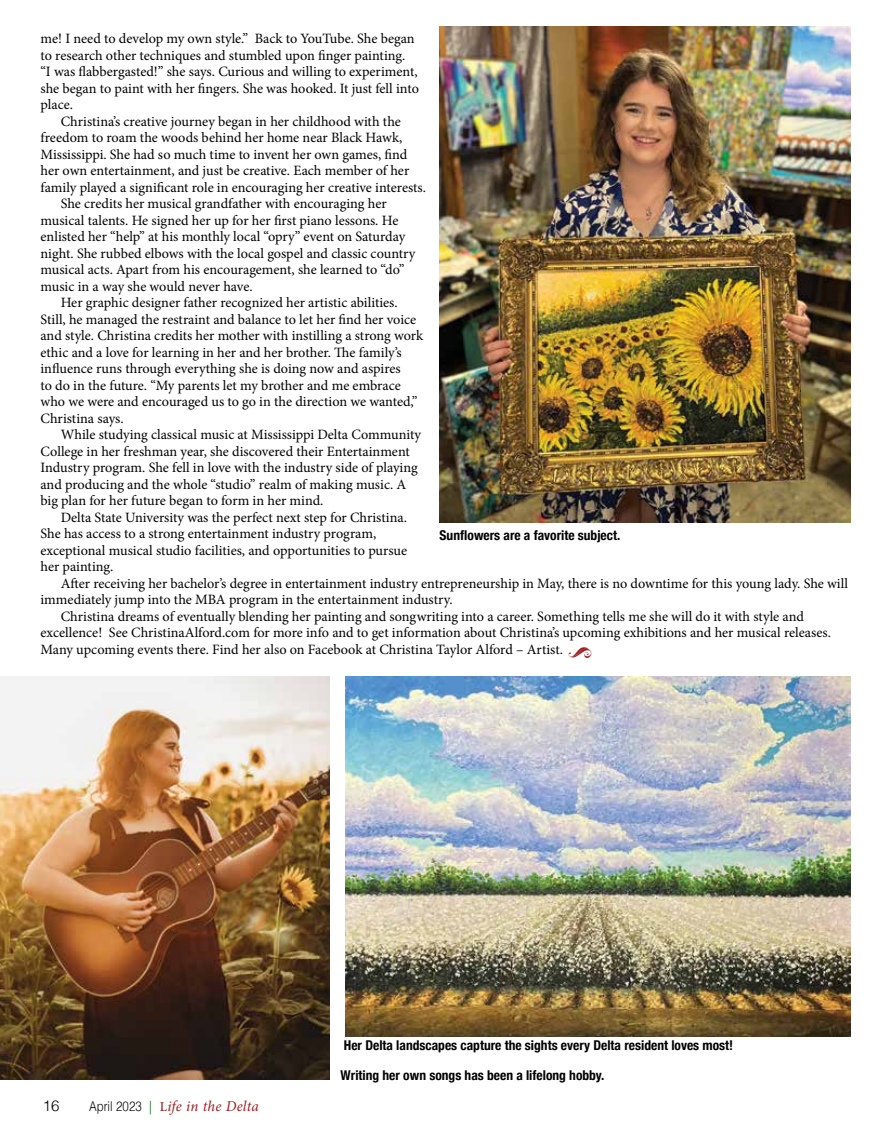
<style>
.page{position:relative;width:891px;height:1134px;background:#fff}
.page>*{position:absolute;margin:0;border:0;box-sizing:border-box;transform-origin:0 0}
.t1{font:36px "WW Designs";color:#9f1d21}
.t2{font:italic 15px "Minion Pro";letter-spacing:.01em;color:#9f1d21}
.t3{font:300 15px "Helvetica";color:#000}
.t4{font:14.25px/16.5px "Minion Pro";color:#000}
.t5{font:700 condensed 13.5px "Helvetica Neue";color:#000}
.s1{font-family:"Helvetica";font-weight:300;font-style:normal;font-size:13.5px;color:#000}
.s2{font-weight:500;font-style:normal;font-size:13.5px;color:#298235}
.s3{font-weight:500;font-style:normal;font-size:13.5px}
</style>
<div class="page">
<img style="left:0;top:677px;width:330px;height:403px">
<img style="left:440px;top:27px;width:410px;height:495px">
<img style="left:346px;top:677px;width:504px;height:360px">
<p class="t4" style="left:40px;top:31px;width:380px">me! I need to develop my own style.” Back to YouTube. She began to research other techniques and stumbled upon finger painting. “I was flabbergasted!” she says. Curious and willing to experiment, she began to paint with her fingers. She was hooked. It just fell into place.</p>
<p class="t4" style="left:61px;top:113px;width:342px">Christina’s creative journey began in her childhood with the</p>
<p class="t4" style="left:40px;top:130px;width:363px">freedom to roam the woods behind her home near Black Hawk,</p>
<p class="t4" style="left:40px;top:146px;width:368px">Mississippi. She had so much time to invent her own games, find</p>
<p class="t4" style="left:40px;top:163px;width:370px">her own entertainment, and just be creative. Each member of her</p>
<p class="t4" style="left:40px;top:179px;width:387px">family played a significant role in encouraging her creative interests.</p>
<p class="t4" style="left:61px;top:196px;width:328px">She credits her musical grandfather with encouraging her</p>
<p class="t4" style="left:40px;top:212px;width:359px">musical talents. He signed her up for her first piano lessons. He</p>
<p class="t4" style="left:40px;top:229px;width:366px">enlisted her “help” at his monthly local “opry” event on Saturday</p>
<p class="t4" style="left:40px;top:245px;width:377px">night. She rubbed elbows with the local gospel and classic country</p>
<p class="t4" style="left:40px;top:262px;width:366px">musical acts. Apart from his encouragement, she learned to “do”</p>
<p class="t4" style="left:40px;top:278px;width:214px">music in a way she would never have.</p>
<p class="t4" style="left:61px;top:295px;width:339px">Her graphic designer father recognized her artistic abilities.</p>
<p class="t4" style="left:40px;top:311px;width:377px">Still, he managed the restraint and balance to let her find her voice</p>
<p class="t4" style="left:40px;top:328px;width:384px">and style. Christina credits her mother with instilling a strong work</p>
<p class="t4" style="left:40px;top:344px;width:363px">ethic and a love for learning in her and her brother. The family’s</p>
<p class="t4" style="left:40px;top:361px;width:362px">influence runs through everything she is doing now and aspires</p>
<p class="t4" style="left:40px;top:377px;width:362px">to do in the future. “My parents let my brother and me embrace</p>
<p class="t4" style="left:40px;top:394px;width:379px">who we were and encouraged us to go in the direction we wanted,”</p>
<p class="t4" style="left:40px;top:410px;width:85px">Christina says.</p>
<p class="t4" style="left:61px;top:427px;width:362px">While studying classical music at Mississippi Delta Community</p>
<p class="t4" style="left:40px;top:443px;width:371px">College in her freshman year, she discovered their Entertainment</p>
<p class="t4" style="left:40px;top:460px;width:379px">Industry program. She fell in love with the industry side of playing</p>
<p class="t4" style="left:40px;top:476px;width:367px">and producing and the whole “studio” realm of making music. A</p>
<p class="t4" style="left:40px;top:493px;width:285px">big plan for her future began to form in her mind.</p>
<p class="t4" style="left:61px;top:509px;width:348px">Delta State University was the perfect next step for Christina.</p>
<p class="t4" style="left:40px;top:526px;width:337px">She has access to a strong entertainment industry program,</p>
<p class="t4" style="left:40px;top:542px;width:368px">exceptional musical studio facilities, and opportunities to pursue</p>
<p class="t4" style="left:40px;top:559px;width:75px">her painting.</p>
<p class="t4" style="left:61px;top:575px;width:789px">After receiving her bachelor’s degree in entertainment industry entrepreneurship in May, there is no downtime for this young lady. She will</p>
<p class="t4" style="left:40px;top:592px;width:414px">immediately jump into the MBA program in the entertainment industry.</p>
<p class="t4" style="left:61px;top:608px;width:745px">Christina dreams of eventually blending her painting and songwriting into a career. Something tells me she will do it with style and</p>
<p class="t4" style="left:40px;top:625px;width:792px">excellence! See ChristinaAlford.com for more info and to get information about Christina’s upcoming exhibitions and her musical releases.</p>
<p class="t4" style="left:40px;top:641px;width:524px">Many upcoming events there. Find her also on Facebook at Christina Taylor Alford – Artist.</p>
<p class="t5" style="left:440px;top:524px;width:182px">Sunflowers are a favorite subject.</p>
<h1 class="t1" style="left:568px;top:624px;width:25px">K</h1>
<p class="t3" style="left:43px;top:1093px;width:18px">16</p>
<p class="t2" style="left:89px;top:1096px;width:171px"><span class="s1">April 2023</span> <span class="s2">|</span> <span class="s3">L</span>ife in the Delta</p>
<p class="t5" style="left:344px;top:1034px;width:391px">Her Delta landscapes capture the sights every Delta resident loves most!</p>
<p class="t5" style="left:341px;top:1064px;width:265px">Writing her own songs has been a lifelong hobby.</p>
</div>
